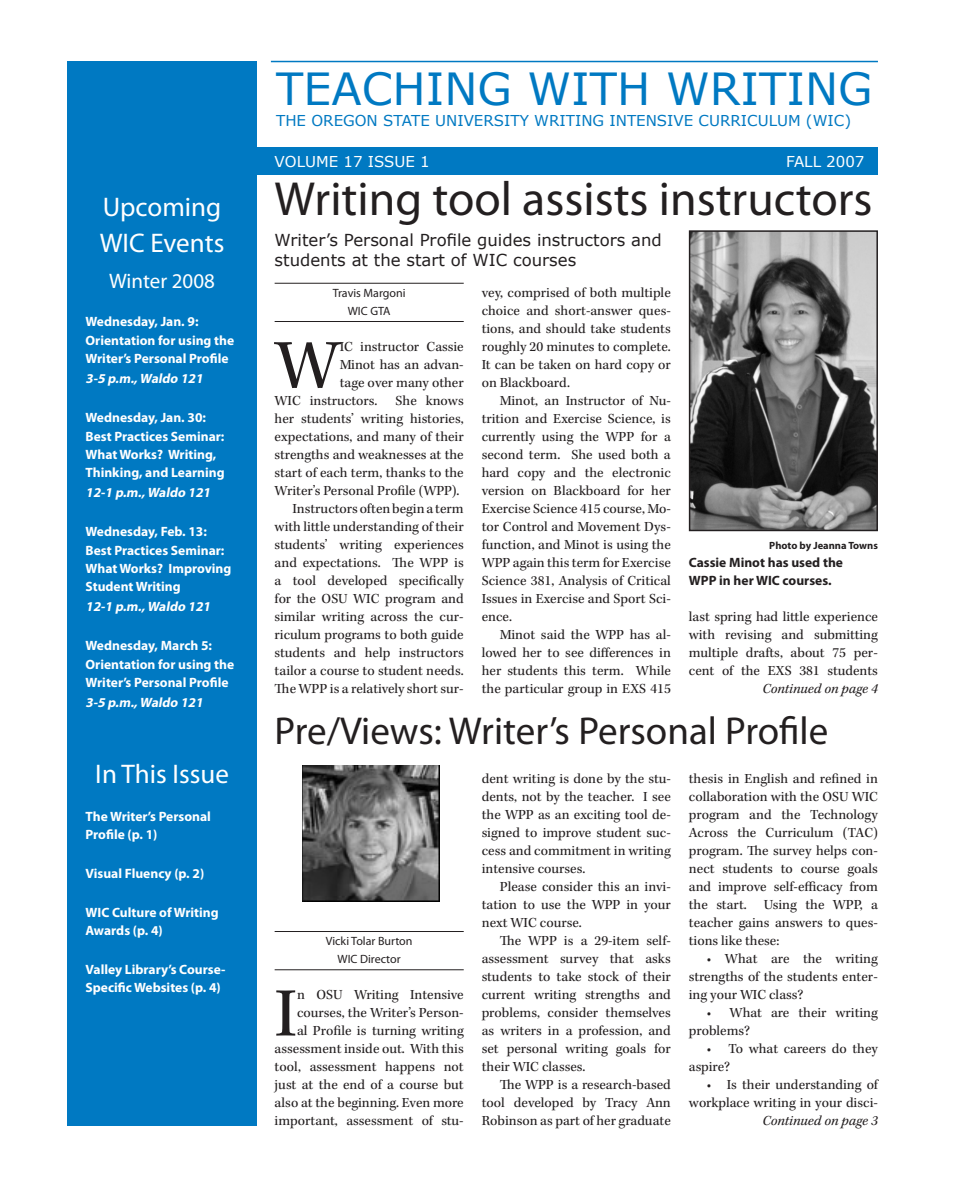
<style>
.page{position:relative;width:959px;height:1202px;background:#fff}
.page>*{position:absolute;margin:0;border:0;box-sizing:border-box;transform-origin:0 0}
.t1{font:71.1px "Kepler Std";color:#231f20}
.t2{font:48px "Myriad Pro";color:#231f20}
.t3{font:44.25px "Verdana";color:#0079c2}
.t4{font:39px "Myriad Pro";color:#231f20}
.t5{font:27px/36px "Myriad Pro";color:#fff}
.t6{font:21px "Myriad Pro";color:#fff}
.t7{font:16.5px/19.8px "Verdana";color:#231f20}
.t8{font:15px "Verdana";color:#0079c2}
.t9{font:15px "Verdana";color:#fff}
.t10{font:14.25px/18px "Kepler Std";color:#231f20;text-align:justify}
.t11{font:italic 14.25px "Kepler Std";color:#231f20}
.t12{font:700 13.5px/18px "Myriad Pro";color:#fff}
.t13{font:italic 700 13.5px "Myriad Pro";color:#fff}
.t14{font:700 13.5px/18px "Myriad Pro";color:#231f20}
.t15{font:12px/18px "Myriad Pro";color:#231f20;text-align:center}
.t16{font:700 10.5px "Myriad Pro";color:#231f20}
</style>
<div class="page">
<div style="left:68px;top:61px;width:188px;height:1064px;background:#0079c2"></div>
<div style="left:256px;top:148px;width:622px;height:27px;background:#0079c2"></div>
<hr style="left:271px;top:61px;width:607px;height:1px;background:#0079c2">
<hr style="left:274px;top:931px;width:190px;height:1px;background:#231f20">
<hr style="left:274px;top:969px;width:190px;height:1px;background:#231f20">
<hr style="left:274px;top:283px;width:190px;height:1px;background:#231f20">
<hr style="left:274px;top:321px;width:190px;height:1px;background:#231f20">
<img style="left:302px;top:765px;width:137px;height:137px">
<img style="left:691px;top:233px;width:184px;height:295px">
<div style="left:688px;top:230px;width:190px;height:301px;border:2px solid #231f20"></div>
<h3 class="t5" style="left:100px;top:189px;width:126px">Upcoming<br>WIC Events</h3>
<h3 class="t6" style="left:109px;top:268px;width:107px">Winter 2008</h3>
<p class="t12" style="left:86px;top:311px;width:150px;line-height:19.5px">Wednesday, Jan. 9:<br>Orientation for using the</p>
<p class="t12" style="left:86px;top:349px;width:144px">Writer’s Personal Profile</p>
<p class="t13" style="left:86px;top:369px;width:122px">3-5 p.m.,Waldo 121</p>
<p class="t12" style="left:86px;top:407px;width:140px;line-height:19.5px">Wednesday, Jan. 30:<br>Best Practices Seminar:</p>
<p class="t12" style="left:86px;top:445px;width:141px">What Works? Writing,<br>Thinking, and Learning</p>
<p class="t13" style="left:86px;top:483px;width:129px">12-1 p.m.,Waldo 121</p>
<p class="t12" style="left:86px;top:521px;width:140px;line-height:19.5px">Wednesday, Feb. 13:<br>Best Practices Seminar:</p>
<p class="t12" style="left:86px;top:559px;width:147px">What Works? Improving<br>Student Writing</p>
<p class="t13" style="left:86px;top:597px;width:129px">12-1 p.m.,Waldo 121</p>
<p class="t12" style="left:86px;top:635px;width:150px;line-height:19.5px">Wednesday, March 5:<br>Orientation for using the</p>
<p class="t12" style="left:86px;top:673px;width:144px">Writer’s Personal Profile</p>
<p class="t13" style="left:86px;top:693px;width:122px">3-5 p.m.,Waldo 121</p>
<h3 class="t5" style="left:95px;top:756px;width:135px">In This Issue</h3>
<p class="t12" style="left:86px;top:807px;width:127px">The Writer’s Personal<br>Profile (p. 1)</p>
<p class="t12" style="left:86px;top:864px;width:120px">Visual Fluency (p. 2)</p>
<p class="t12" style="left:86px;top:903px;width:135px">WIC Culture of Writing<br>Awards (p. 4)</p>
<p class="t12" style="left:86px;top:960px;width:142px">Valley Library’s Course-<br>Specific Websites (p. 4)</p>
<h3 class="t3" style="left:276px;top:61px;width:598px">TEACHING WITH WRITING</h3>
<p class="t8" style="left:276px;top:111px;width:576px">THE OREGON STATE UNIVERSITY WRITING INTENSIVE CURRICULUM (WIC)</p>
<p class="t9" style="left:274px;top:152px;width:157px">VOLUME 17 ISSUE 1</p>
<p class="t9" style="left:786px;top:152px;width:80px">FALL 2007</p>
<h2 class="t2" style="left:274px;top:169px;width:599px">Writing tool assists instructors</h2>
<p class="t7" style="left:274px;top:229px;width:388px">Writer’s Personal Profile guides instructors and students at the start of WIC courses</p>
<p class="t10" style="left:482px;top:284px;width:191px">vey, comprised of both multiple choice and short-answer ques&shy;tions, and should take students roughly 20 minutes to complete.<br>It can be taken on hard copy or on Blackboard.</p>
<p class="t10" style="left:482px;top:392px;width:191px;text-indent:18px">Minot, an Instructor of Nu&shy;trition and Exercise Science, is currently using the WPP for a second term. She used both a hard copy and the electronic version on Blackboard for her Exercise Science 415 course, Mo&shy;tor Control and Movement Dys&shy;function, and Minot is using the WPP again this term for Exercise Science 381, Analysis of Critical Issues in Exercise and Sport Sci&shy;ence.</p>
<p class="t10" style="left:482px;top:626px;width:191px;text-indent:18px">Minot said the WPP has al&shy;lowed her to see differences in her students this term. While the particular group in EXS 415</p>
<p class="t15" style="left:333px;top:284px;width:74px">Travis Margoni<br>WIC GTA</p>
<h1 class="t1" style="left:274px;top:325px;width:66px">W</h1>
<p class="t10" style="left:339px;top:338px;width:126px">IC instructor Cassie</p>
<p class="t10" style="left:339px;top:356px;width:126px">Minot has an advan-</p>
<p class="t10" style="left:339px;top:374px;width:126px">tage over many other</p>
<p class="t10" style="left:274px;top:392px;width:104px">WIC instructors.</p>
<p class="t10" style="left:274px;top:392px;width:191px;text-align:right">She knows<br>her students’ writing histories, expectations, and many of their strengths and weaknesses at the start of each term, thanks to the<br>Writer’s Personal Profile (WPP).<br>Instructors often begin a term with little understanding of their students’ writing experiences and expectations. The WPP is a tool developed specifically for the OSU WIC program and similar writing across the cur&shy;riculum programs to both guide students and help instructors tailor a course to student needs.<br>The WPP is a relatively short sur-</p>
<p class="t16" style="left:769px;top:539px;width:110px">Photo by Jeanna Towns</p>
<p class="t14" style="left:688px;top:553px;width:156px">Cassie Minot has used the<br>WPP in her WIC courses.</p>
<p class="t10" style="left:688px;top:608px;width:191px">last spring had little experience with revising and submitting multiple drafts, about 75 per&shy;cent of the EXS 381 students</p>
<p class="t11" style="left:762px;top:680px;width:117px">Continued on page 4</p>
<h3 class="t4" style="left:274px;top:706px;width:555px">Pre/Views: Writer’s Personal Profile</h3>
<p class="t15" style="left:326px;top:932px;width:88px">Vicki Tolar Burton<br>WIC Director</p>
<p class="t10" style="left:274px;top:986px;width:191px;text-align:right">n OSU Writing Intensive courses, the Writer’s Person-<br>al Profile is turning writing assessment inside out. With this tool, assessment happens not just at the end of a course but also at the beginning. Even more important, assessment of stu-</p>
<h1 class="t1" style="left:274px;top:973px;width:24px">I</h1>
<p class="t10" style="left:482px;top:770px;width:191px">dent writing is done by the stu&shy;dents, not by the teacher. I see the WPP as an exciting tool de&shy;signed to improve student suc&shy;cess and commitment in writing intensive courses.</p>
<p class="t10" style="left:482px;top:878px;width:191px;text-indent:18px">Please consider this an invi&shy;tation to use the WPP in your next WIC course.</p>
<p class="t10" style="left:482px;top:932px;width:191px;text-indent:18px">The WPP is a 29-item self&shy;assessment survey that asks students to take stock of their current writing strengths and problems, consider themselves as writers in a profession, and set personal writing goals for their WIC classes.</p>
<p class="t10" style="left:482px;top:1076px;width:191px;text-indent:18px">The WPP is a research-based tool developed by Tracy Ann Robinson as part of her graduate</p>
<p class="t10" style="left:688px;top:770px;width:191px">thesis in English and refined in collaboration with the OSU WIC program and the Technology Across the Curriculum (TAC) program. The survey helps con&shy;nect students to course goals and improve self-efficacy from the start. Using the WPP, a teacher gains answers to ques&shy;tions like these:</p>
<p class="t10" style="left:688px;top:950px;width:191px;text-indent:18px">• What are the writing strengths of the students enter&shy;ing your WIC class?</p>
<p class="t10" style="left:688px;top:1004px;width:190px;text-indent:18px">• What are their writing problems?</p>
<p class="t10" style="left:688px;top:1040px;width:190px;text-indent:18px">• To what careers do they aspire?</p>
<p class="t10" style="left:688px;top:1076px;width:191px;text-align:right">• Is their understanding of workplace writing in your disci-</p>
<p class="t11" style="left:762px;top:1112px;width:117px">Continued on page 3</p>
</div>
